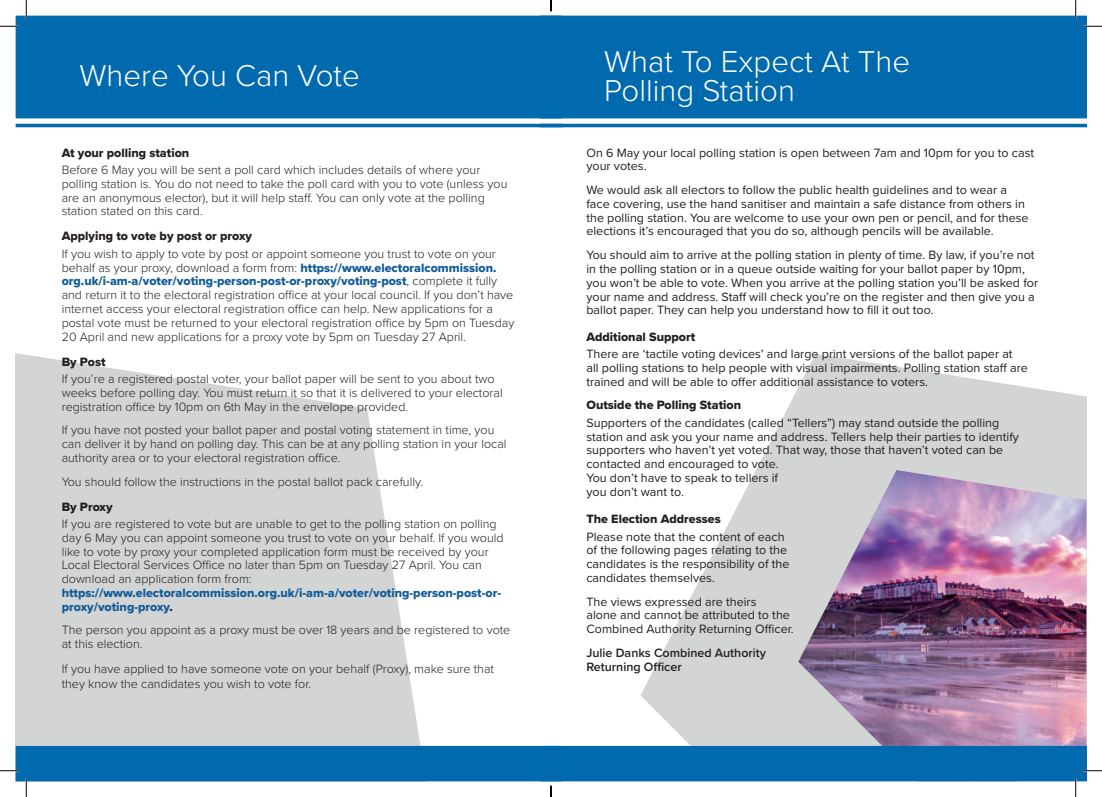
<style>
.page{position:relative;width:1102px;height:797px;background:#fff}
.page>*{position:absolute;margin:0;border:0;box-sizing:border-box;transform-origin:0 0}
.t1{font:300 31.25px/28.8px "Proxima Nova";color:#fff}
.t2{font:300 12.5px/13.8px "Proxima Nova";color:#231f20}
.t3{font:12.5px/13.8px "Proxima Nova";color:#231f20}
.t4{font:12.5px/13.8px "Proxima Nova Extrabld";color:#125c9a}
.t5{font:12.5px "Proxima Nova Extrabld";color:#231f20}
.t6{font:600 12.5px/13.8px "Proxima Nova";color:#231f20}
.s1{font-family:"Proxima Nova Extrabld";font-weight:400;color:#125c9a}
.s2{font-family:"Proxima Nova";font-weight:300;color:#231f20}
.s3{color:#231f20}
</style>
<div class="page">
<svg style="left:16px;top:353px;width:429px;height:393px;fill:#d3d4d4"></svg>
<div style="left:16px;top:16px;width:546px;height:102px;background:#016aaf"></div>
<div style="left:16px;top:124px;width:546px;height:3px;border:1px solid #016aaf"></div>
<div style="left:16px;top:746px;width:546px;height:34px;background:#016aaf"></div>
<div style="left:16px;top:746px;width:546px;height:35px;border:1px solid #016aaf"></div>
<svg style="left:640px;top:354px;width:446px;height:392px;fill:#d3d4d4"></svg>
<img style="left:798px;top:470px;width:288px;height:276px">
<div style="left:562px;top:16px;width:524px;height:102px;background:#016aaf"></div>
<hr style="left:540px;top:124px;width:546px;height:3px;background:#016aaf">
<svg style="left:0;top:25px;width:19px;height:2px"></svg>
<svg style="left:1083px;top:25px;width:18px;height:2px"></svg>
<svg style="left:0;top:770px;width:19px;height:1px"></svg>
<svg style="left:25px;top:0;width:2px;height:19px"></svg>
<svg style="left:25px;top:778px;width:2px;height:19px"></svg>
<svg style="left:1074px;top:0;width:2px;height:19px"></svg>
<svg style="left:540px;top:746px;width:561px;height:51px"></svg>
<h1 class="t1" style="left:79px;top:60px;width:282px">Where You Can Vote</h1>
<p class="t5" style="left:62px;top:143px;width:129px">At your polling station</p>
<p class="t2" style="left:62px;top:162px;width:447px">Before 6 May you will be sent a poll card which includes details of where your polling station is. You do not need to take the poll card with you to vote (unless you are an anonymous elector), but it will help staff. You can only vote at the polling station stated on this card.</p>
<p class="t5" style="left:62px;top:227px;width:192px">Applying to vote by post or proxy</p>
<p class="t2" style="left:62px;top:246px;width:436px">If you wish to apply to vote by post or appoint someone you trust to vote on your behalf as your proxy, download a form from: <span class="s1">https://www.electoralcommission.</span></p>
<p class="t4" style="left:62px;top:274px;width:437px">org.uk/i-am-a/voter/voting-person-post-or-proxy/voting-post<span class="s2">, complete it fully</span></p>
<p class="t2" style="left:62px;top:287px;width:454px">and return it to the electoral registration office at your local council. If you don’t have internet access your electoral registration office can help. New applications for a postal vote must be returned to your electoral registration office by 5pm on Tuesday 20 April and new applications for a proxy vote by 5pm on Tuesday 27 April.</p>
<p class="t5" style="left:62px;top:352px;width:45px">By Post</p>
<p class="t2" style="left:62px;top:371px;width:442px">If you’re a registered postal voter, your ballot paper will be sent to you about two weeks before polling day. You must return it so that it is delivered to your electoral registration office by 10pm on 6th May in the envelope provided.</p>
<p class="t2" style="left:62px;top:422px;width:446px">If you have not posted your ballot paper and postal voting statement in time, you can deliver it by hand on polling day. This can be at any polling station in your local authority area or to your electoral registration office.</p>
<p class="t2" style="left:62px;top:474px;width:363px">You should follow the instructions in the postal ballot pack carefully.</p>
<p class="t5" style="left:62px;top:497px;width:52px">By Proxy</p>
<p class="t2" style="left:62px;top:516px;width:443px">If you are registered to vote but are unable to get to the polling station on polling day 6 May you can appoint someone you trust to vote on your behalf. If you would like to vote by proxy your completed application form must be received by your Local Electoral Services Office no later than 5pm on Tuesday 27 April. You can download an application form from:</p>
<p class="t4" style="left:62px;top:585px;width:441px">https://www.electoralcommission.org.uk/i-am-a/voter/voting-person-post-or&shy;proxy/voting-proxy<span class="s3">.</span></p>
<p class="t2" style="left:62px;top:622px;width:450px">The person you appoint as a proxy must be over 18 years and be registered to vote at this election.</p>
<p class="t2" style="left:62px;top:660px;width:434px;line-height:15px">If you have applied to have someone vote on your behalf (Proxy), make sure that they know the candidates you wish to vote for.</p>
<h1 class="t1" style="left:604px;top:46px;width:307px">What To Expect At The<br>Polling Station</h1>
<p class="t3" style="left:586px;top:145px;width:449px">On 6 May your local polling station is open between 7am and 10pm for you to cast your votes.</p>
<p class="t3" style="left:586px;top:183px;width:443px">We would ask all electors to follow the public health guidelines and to wear a face covering, use the hand sanitiser and maintain a safe distance from others in the polling station. You are welcome to use your own pen or pencil, and for these elections it’s encouraged that you do so, although pencils will be available.</p>
<p class="t3" style="left:586px;top:248px;width:453px">You should aim to arrive at the polling station in plenty of time. By law, if you’re not in the polling station or in a queue outside waiting for your ballot paper by 10pm, you won’t be able to vote. When you arrive at the polling station you’ll be asked for your name and address. Staff will check you’re on the register and then give you a ballot paper. They can help you understand how to fill it out too.</p>
<p class="t5" style="left:586px;top:327px;width:110px">Additional Support</p>
<p class="t3" style="left:586px;top:346px;width:443px">There are ‘tactile voting devices’ and large print versions of the ballot paper at all polling stations to help people with visual impairments. Polling station staff are trained and will be able to offer additional assistance to voters.</p>
<p class="t5" style="left:586px;top:396px;width:156px">Outside the Polling Station</p>
<p class="t3" style="left:586px;top:415px;width:434px">Supporters of the candidates (called “Tellers”) may stand outside the polling station and ask you your name and address. Tellers help their parties to identify supporters who haven’t yet voted. That way, those that haven’t voted can be contacted and encouraged to vote.<br>You don’t have to speak to tellers if<br>you don’t want to.</p>
<p class="t5" style="left:586px;top:509px;width:136px">The Election Addresses</p>
<p class="t3" style="left:586px;top:529px;width:204px">Please note that the content of each of the following pages relating to the candidates is the responsibility of the candidates themselves.</p>
<p class="t3" style="left:586px;top:594px;width:209px">The views expressed are theirs<br>alone and cannot be attributed to the<br>Combined Authority Returning Officer.</p>
<p class="t6" style="left:586px;top:645px;width:181px">Julie Danks Combined Authority<br>Returning Officer</p>
</div>
